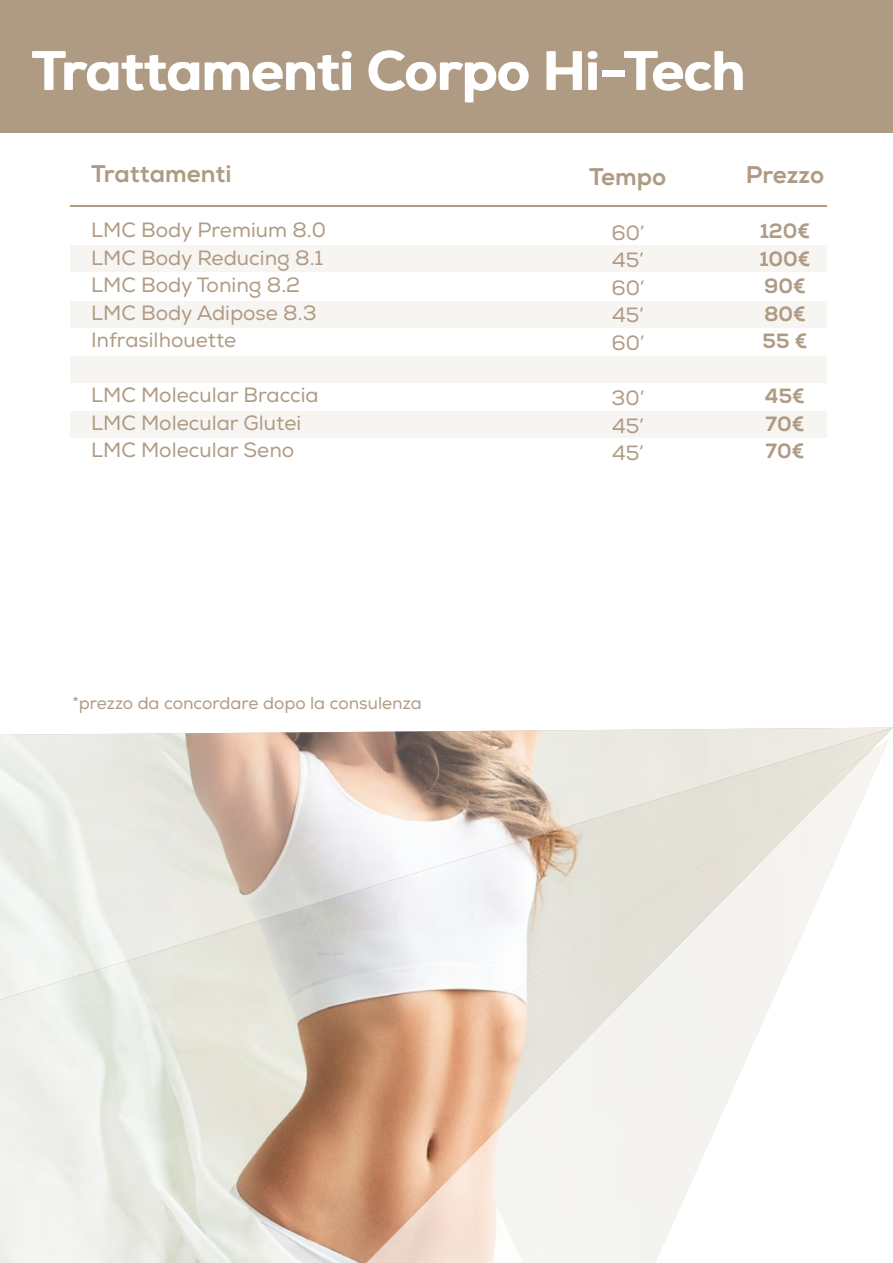
<style>
.page{position:relative;width:893px;height:1263px;background:#fff}
.page>*{position:absolute;margin:0;border:0;box-sizing:border-box;transform-origin:0 0}
.t1{font:55.2px "Nexa X Bold";color:#fff}
.t2{font:24.15px "Nexa X Bold";color:#af9b84}
.t3{font:20.7px/27.5px "Nexa";color:#af9b84}
.t4{font:20.7px/27.5px "Nexa X Bold";color:#af9b84}
.t5{font:17.25px "Nexa";color:#af9b84}
</style>
<div class="page">
<div style="left:0;top:0;width:893px;height:132px;background:#af9b84"></div>
<hr style="left:70px;top:206px;width:756px;height:1px;background:#af9b84">
<div style="left:70px;top:245px;width:756px;height:27px;background:#f7f5f2"></div>
<div style="left:70px;top:301px;width:756px;height:27px;background:#f7f5f2"></div>
<div style="left:70px;top:356px;width:756px;height:27px;background:#f7f5f2"></div>
<div style="left:70px;top:411px;width:756px;height:27px;background:#f7f5f2"></div>
<img style="left:0;top:728px;width:892px;height:12px">
<svg style="left:0;top:740px;width:80px;height:523px;fill:#eff0ed"></svg>
<img style="left:80px;top:740px;width:809px;height:523px">
<h1 class="t1" style="left:33px;top:37px;width:714px">Trattamenti Corpo Hi-Tech</h1>
<p class="t2" style="left:91px;top:159px;width:142px">Trattamenti</p>
<p class="t3" style="left:91px;top:217px;width:237px">LMC Body Premium 8.0<br>LMC Body Reducing 8.1<br>LMC Body Toning 8.2<br>LMC Body Adipose 8.3<br>Infrasilhouette</p>
<p class="t3" style="left:91px;top:382px;width:229px">LMC Molecular Braccia<br>LMC Molecular Glutei<br>LMC Molecular Seno</p>
<p class="t5" style="left:72px;top:693px;width:351px">*prezzo da concordare dopo la consulenza</p>
<p class="t2" style="left:589px;top:162px;width:79px">Tempo</p>
<p class="t3" style="left:611px;top:219px;width:35px;text-align:justify">60’ 45’ 60’ 45’ 60’</p>
<p class="t3" style="left:612px;top:384px;width:34px;text-align:justify">30’ 45’ 45’</p>
<p class="t2" style="left:746px;top:160px;width:80px">Prezzo</p>
<p class="t4" style="left:759px;top:218px;width:53px">120€<br>100€<br>90€<br>80€<br>55 €</p>
<p class="t4" style="left:765px;top:383px;width:41px;text-align:justify">45€ 70€ 70€</p>
</div>
